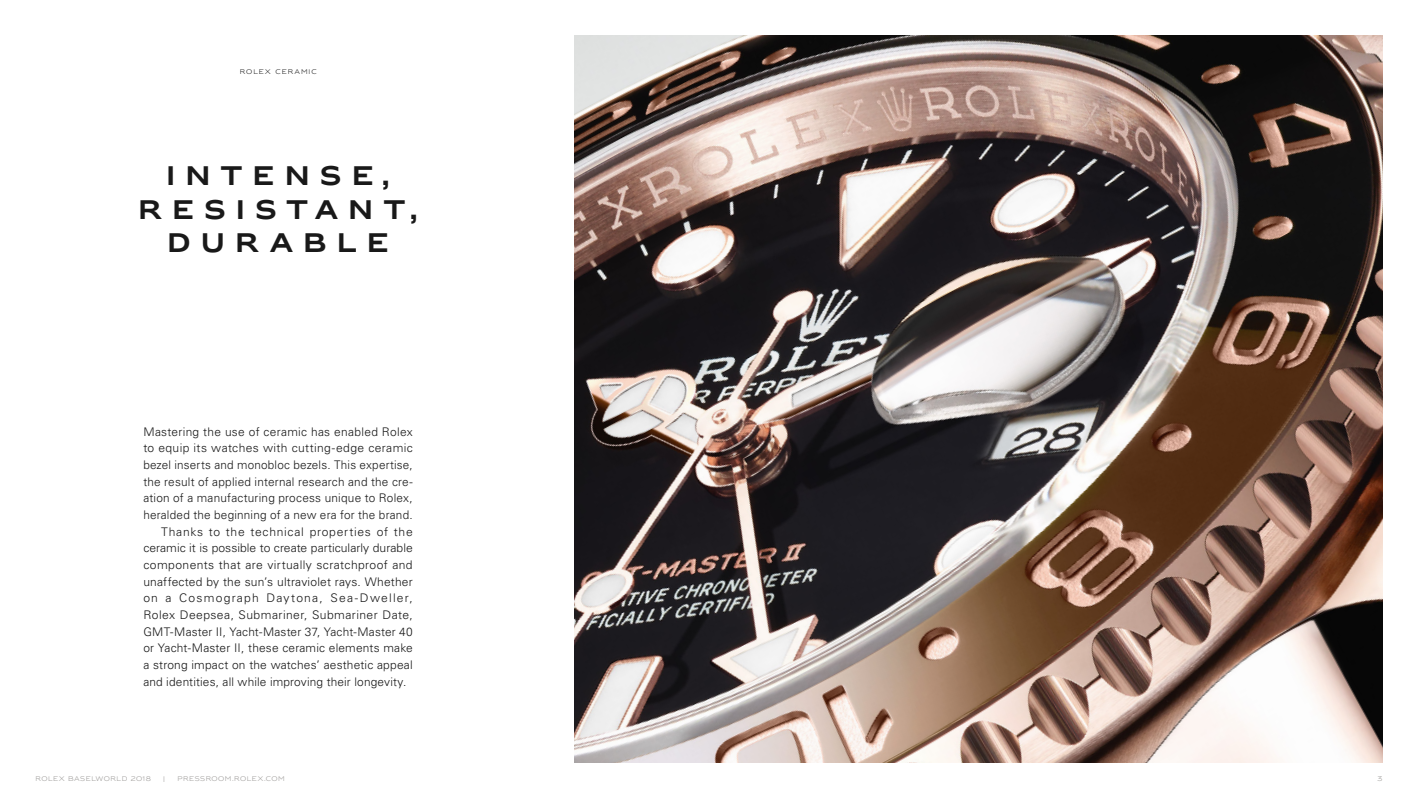
<style>
.page{position:relative;width:1418px;height:798px;background:#fff}
.page>*{position:absolute;margin:0;border:0;box-sizing:border-box;transform-origin:0 0}
.t1{font:700 25px/33.2px "Rolex Font";letter-spacing:.4em;color:#191919;text-align:center}
.t2{font:300 11.88px "Univers";letter-spacing:.02em;color:#191919}
.t3{font:300 11.88px "Univers";color:#191919}
.t4{font:300 11.88px "Univers";letter-spacing:.06em;color:#191919}
.t5{font:300 11.88px "Univers";letter-spacing:.1em;color:#191919}
.t6{font:300 6.25px "Rolex Font";letter-spacing:.075em;color:#9a9896}
.t7{font:300 6.25px "Rolex Font";letter-spacing:.15em;color:#191919}
</style>
<div class="page">
<img style="left:574px;top:35px;width:808px;height:727px">
<p class="t7" style="left:240px;top:68px;width:78px">ROLEX CERAMIC</p>
<h1 class="t1" style="left:138px;top:160px;width:281px">INTENSE,<br>RESISTANT,<br>DURABLE</h1>
<p class="t2" style="left:143px;top:424px;width:271px">Mastering the use of ceramic has enabled Rolex</p>
<p class="t2" style="left:143px;top:440px;width:271px">to equip its watches with cutting-edge ceramic</p>
<p class="t2" style="left:143px;top:457px;width:271px">bezel inserts and monobloc bezels. This expertise,</p>
<p class="t2" style="left:143px;top:474px;width:271px">the result of applied internal research and the cre-</p>
<p class="t2" style="left:143px;top:490px;width:271px">ation of a manufacturing process unique to Rolex,</p>
<p class="t2" style="left:143px;top:507px;width:271px">heralded the beginning of a new era for the brand.</p>
<p class="t4" style="left:161px;top:524px;width:253px">Thanks to the technical properties of the</p>
<p class="t3" style="left:143px;top:540px;width:271px">ceramic it is possible to create particularly durable</p>
<p class="t2" style="left:143px;top:557px;width:271px">components that are virtually scratchproof and</p>
<p class="t2" style="left:143px;top:574px;width:271px">unaffected by the sun’s ultraviolet rays. Whether</p>
<p class="t5" style="left:143px;top:590px;width:271px">on a Cosmograph Daytona, Sea-Dweller,</p>
<p class="t2" style="left:143px;top:607px;width:271px">Rolex Deepsea, Submariner, Submariner Date,</p>
<p class="t2" style="left:143px;top:624px;width:271px">GMT-Master II, Yacht-Master 37, Yacht-Master 40</p>
<p class="t2" style="left:143px;top:640px;width:271px">or Yacht-Master II, these ceramic elements make</p>
<p class="t2" style="left:143px;top:657px;width:271px">a strong impact on the watches’ aesthetic appeal</p>
<p class="t2" style="left:143px;top:674px;width:264px">and identities, all while improving their longevity.</p>
<p class="t6" style="left:35px;top:774px;width:117px">ROLEX BASELWORLD 2018</p>
<p class="t6" style="left:163px;top:774px;width:3px">|</p>
<p class="t6" style="left:177px;top:774px;width:109px">PRESSROOM.ROLEX.COM</p>
<p class="t6" style="left:1377px;top:774px;width:6px">3</p>
</div>
